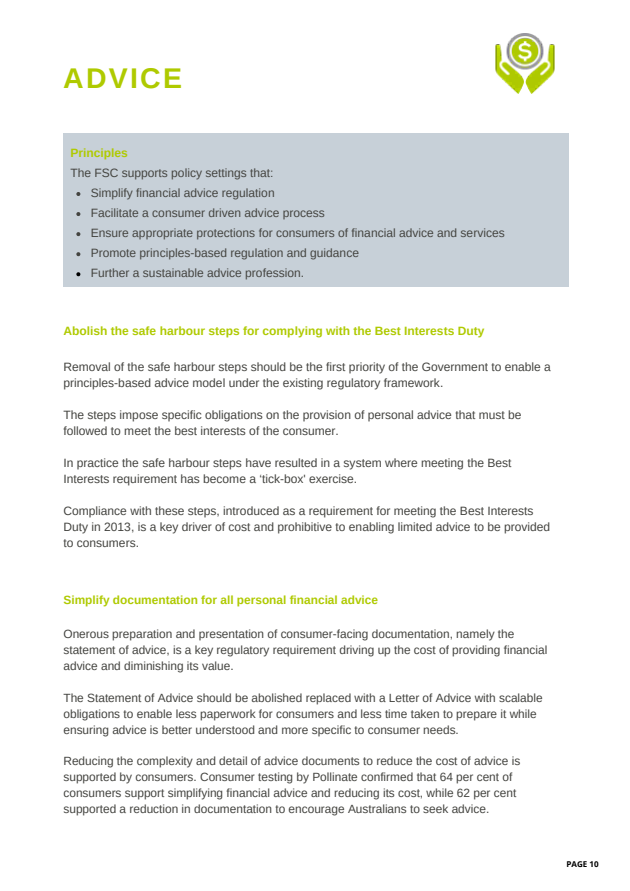
<style>
.page{position:relative;width:630px;height:891px;background:#fff}
.page>*{position:absolute;margin:0;border:0;box-sizing:border-box;transform-origin:0 0}
.t1{font:700 28.4px "Arimo";letter-spacing:.08em;color:#afca00}
.t2{font:12px/16px "Arimo";color:#444440}
.t3{font:700 12px "Arimo";color:#afca00}
.t4{font:700 8px "Open Sans";color:#000}
</style>
<div class="page">
<img style="left:495px;top:34px;width:60px;height:60px">
<div style="left:63px;top:133px;width:506px;height:154px;background:#c7d0d8"></div>
<svg style="left:76px;top:192px;width:4px;height:4px"></svg>
<svg style="left:76px;top:212px;width:4px;height:4px"></svg>
<svg style="left:76px;top:232px;width:4px;height:4px"></svg>
<svg style="left:76px;top:252px;width:4px;height:4px"></svg>
<svg style="left:76px;top:272px;width:4px;height:4px"></svg>
<p class="t1" style="left:63px;top:62px;width:120px">ADVICE</p>
<p class="t3" style="left:70px;top:146px;width:59px">Principles</p>
<p class="t2" style="left:70px;top:165px;width:205px">The FSC supports policy settings that:</p>
<p class="t2" style="left:91px;top:185px;width:185px">Simplify financial advice regulation</p>
<p class="t2" style="left:91px;top:205px;width:236px">Facilitate a consumer driven advice process</p>
<p class="t2" style="left:91px;top:225px;width:415px">Ensure appropriate protections for consumers of financial advice and services</p>
<p class="t2" style="left:91px;top:245px;width:270px">Promote principles-based regulation and guidance</p>
<p class="t2" style="left:91px;top:265px;width:215px">Further a sustainable advice profession.</p>
<p class="t3" style="left:63px;top:325px;width:422px">Abolish the safe harbour steps for complying with the Best Interests Duty</p>
<p class="t2" style="left:63px;top:358px;width:489px">Removal of the safe harbour steps should be the first priority of the Government to enable a principles-based advice model under the existing regulatory framework.</p>
<p class="t2" style="left:63px;top:407px;width:460px">The steps impose specific obligations on the provision of personal advice that must be followed to meet the best interests of the consumer.</p>
<p class="t2" style="left:63px;top:455px;width:450px">In practice the safe harbour steps have resulted in a system where meeting the Best<br>Interests requirement has become a ‘tick-box' exercise.</p>
<p class="t2" style="left:63px;top:503px;width:488px">Compliance with these steps, introduced as a requirement for meeting the Best Interests<br>Duty in 2013, is a key driver of cost and prohibitive to enabling limited advice to be provided to consumers.</p>
<p class="t3" style="left:63px;top:593px;width:316px">Simplify documentation for all personal financial advice</p>
<p class="t2" style="left:63px;top:626px;width:485px">Onerous preparation and presentation of consumer-facing documentation, namely the statement of advice, is a key regulatory requirement driving up the cost of providing financial advice and diminishing its value.</p>
<p class="t2" style="left:63px;top:690px;width:481px">The Statement of Advice should be abolished replaced with a Letter of Advice with scalable obligations to enable less paperwork for consumers and less time taken to prepare it while ensuring advice is better understood and more specific to consumer needs.</p>
<p class="t2" style="left:63px;top:753px;width:458px">Reducing the complexity and detail of advice documents to reduce the cost of advice is supported by consumers. Consumer testing by Pollinate confirmed that 64 per cent of consumers support simplifying financial advice and reducing its cost, while 62 per cent supported a reduction in documentation to encourage Australians to seek advice.</p>
<p class="t4" style="left:567px;top:858px;width:34px">PAGE 10</p>
</div>
